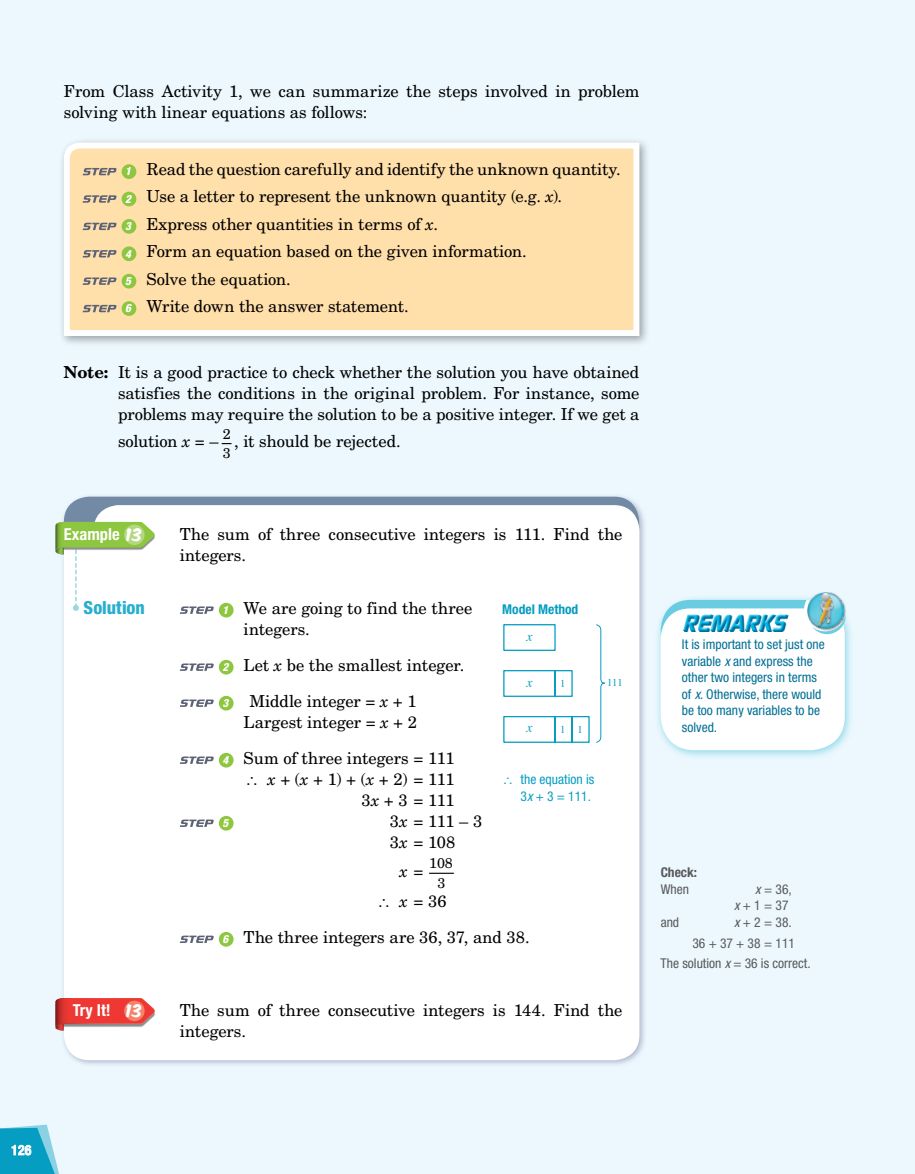
<style>
.page{position:relative;width:915px;height:1174px;background:#fff}
.page>*{position:absolute;margin:0;border:0;box-sizing:border-box;transform-origin:0 0}
.t1{font:italic 46.5px "Xscale";color:#00b5e4;scale:.5 1}
.t2{font:800 condensed 18px "Helvetica Neue LT Std";color:#29afce}
.t3{font:16.5px/21px "New Century Schlbk LT Std";color:#000}
.t4{font:700 condensed 16.5px "Helvetica Neue LT Std";color:#fff}
.t5{font:16.5px "New Century Schlbk LT Std";letter-spacing:-.02em;color:#000}
.t6{font:italic 16.5px "New Century Schlbk LT Std";color:#000}
.t7{font:14.25px/20px "New Century Schlbk LT Std";color:#000}
.t8{font:condensed 13.5px/16.5px "Helvetica Neue LT Std";color:#006f95}
.t9{font:condensed 13.5px/16.5px "Helvetica Neue LT Std";color:#58595b;text-align:right}
.t10{font:condensed 13.5px/16.5px "Helvetica Neue LT Std";color:#059dc1;text-align:right}
.t11{font:700 condensed 13.5px "Helvetica Neue LT Std";color:#059dc1}
.t12{font:700 condensed 13.5px "Helvetica Neue LT Std";color:#58595b}
.t13{font:italic 13.5px "Times";color:#059dc1}
.t14{font:500 condensed 13.5px "Helvetica Neue LT Std";color:#fff}
.t15{font:italic 800 condensed 11.25px "Helvetica Neue LT Std";color:#fff}
.t16{font:10.5px "Times";color:#059dc1}
.s1{font-family:"Helvetica Neue LT Std";font-weight:800;font-style:italic;font-stretch:condensed;font-size:11.25px;color:#fff}
.s2{font-style:italic}
.s3{font-weight:700}
.s4{font-family:"Komika Axis";font-weight:400;font-stretch:normal;font-size:15px}
.s5{font-style:normal}
</style>
<div class="page">
<div style="left:0;top:0;width:914px;height:1174px;background:#ecf8fe"></div>
<div style="left:60px;top:493px;width:587px;height:574px;background:#929ab7;opacity:.65"></div>
<div style="left:64px;top:496px;width:575px;height:564px;background:#fff;border-radius:26px"></div>
<div style="left:59px;top:137px;width:591px;height:210px;background:#000;opacity:.35"></div>
<svg style="left:61px;top:139px;width:581px;height:200px;background:#fbe0b1"></svg>
<div style="left:219px;top:603px;width:14px;height:14px;background:#8dc63f;border-radius:50%"></div>
<div style="left:219px;top:660px;width:14px;height:14px;background:#8dc63f;border-radius:50%"></div>
<svg style="left:180px;top:663px;width:34px;height:8px"></svg>
<div style="left:219px;top:696px;width:14px;height:14px;background:#8dc63f;border-radius:50%"></div>
<svg style="left:180px;top:699px;width:34px;height:8px"></svg>
<div style="left:219px;top:753px;width:14px;height:14px;background:#8dc63f;border-radius:50%"></div>
<svg style="left:180px;top:756px;width:34px;height:8px"></svg>
<div style="left:219px;top:816px;width:14px;height:14px;background:#8dc63f;border-radius:50%"></div>
<svg style="left:180px;top:819px;width:34px;height:8px"></svg>
<hr style="left:429px;top:872px;width:24px;height:2px;background:#000">
<div style="left:219px;top:932px;width:14px;height:14px;background:#8dc63f;border-radius:50%"></div>
<svg style="left:180px;top:935px;width:34px;height:8px"></svg>
<svg style="left:55px;top:496px;width:584px;height:118px"></svg>
<div style="left:124px;top:524px;width:20px;height:21px;background:#b4d780;border-radius:50%"></div>
<svg style="left:55px;top:998px;width:100px;height:32px;background:#e2605c"></svg>
<div style="left:124px;top:1000px;width:20px;height:21px;background:#f5836a;border-radius:50%"></div>
<div style="left:653px;top:594px;width:200px;height:166px;background:#6acce1;opacity:.75"></div>
<div style="left:660px;top:600px;width:184px;height:150px;background:#fff;border-radius:34px"></div>
<svg style="left:660px;top:600px;width:146px;height:38px"></svg>
<div style="left:806px;top:591px;width:40px;height:40px;background:#000;opacity:.5"></div>
<img style="left:806px;top:592px;width:37px;height:36px">
<svg style="left:812px;top:615px;width:33px;height:19px"></svg>
<div style="left:817px;top:593px;width:17px;height:37px;background:#000;opacity:.4"></div>
<img style="left:817px;top:593px;width:15px;height:34px">
<div style="left:681px;top:613px;width:107px;height:19px;background:#fff"></div>
<div style="left:681px;top:614px;width:107px;height:19px;background:#006f95;opacity:.65"></div>
<svg style="left:503px;top:624px;width:102px;height:119px"></svg>
<svg style="left:0;top:1124px;width:59px;height:50px;background:#42b5d0"></svg>
<p class="t3" style="left:64px;top:81px;width:577px">From Class Activity 1, we can summarize the steps involved in problem solving with linear equations as follows:</p>
<p class="t3" style="left:125px;top:155px;width:496px;line-height:27.5px"><span class="s1">1</span> Read the question carefully and identify the unknown quantity.<br><span class="s1">2</span> Use a letter to represent the unknown quantity (e.g. <span class="s2">x</span>).<br><span class="s1">3</span> Express other quantities in terms of <span class="s2">x</span>.<br><span class="s1">4</span> Form an equation based on the given information.<br><span class="s1">5</span> Solve the equation.<br><span class="s1">6</span> Write down the answer statement.</p>
<p class="t3" style="left:118px;top:362px;width:522px;text-align:justify;text-indent:-54px"><span class="s3">Note:</span> It is a good practice to check whether the solution you have obtained satisfies the conditions in the original problem. For instance, some problems may require the solution to be a positive integer. If we get a</p>
<p class="t5" style="left:118px;top:431px;width:102px">solution <span class="s2">x</span> = –</p>
<p class="t7" style="left:223px;top:423px;width:10px">2<br>3</p>
<p class="t3" style="left:234px;top:431px;width:168px">, it should be rejected.</p>
<p class="t4" style="left:64px;top:524px;width:80px">Example <span class="s4">13</span></p>
<p class="t3" style="left:180px;top:523px;width:444px">The sum of three consecutive integers is 111. Find the integers.</p>
<p class="t2" style="left:84px;top:596px;width:63px">Solution</p>
<p class="t3" style="left:243px;top:597px;width:230px;text-indent:-21px"><span class="s1">1</span> We are going to find the three integers.</p>
<p class="t3" style="left:222px;top:654px;width:243px"><span class="s1">2</span> Let <span class="s2">x</span> be the smallest integer.</p>
<p class="t15" style="left:222px;top:696px;width:7px">3</p>
<p class="t3" style="left:243px;top:690px;width:175px;text-align:center">Middle integer = <span class="s2">x</span> + 1<br>Largest integer = <span class="s2">x</span> + 2</p>
<p class="t3" style="left:222px;top:747px;width:233px;text-align:right"><span class="s1">4</span> Sum of three integers = 111 ∴ <span class="s2">x</span> + (<span class="s2">x</span> + 1) + (<span class="s2">x</span> + 2) = 111<br>3<span class="s2">x</span> + 3 = 111</p>
<p class="t15" style="left:222px;top:816px;width:7px">5</p>
<p class="t3" style="left:390px;top:810px;width:94px">3<span class="s2">x</span> = 111 – 3<br>3<span class="s2">x</span> = 108</p>
<p class="t6" style="left:399px;top:861px;width:26px">x <span class="s5">=</span></p>
<p class="t7" style="left:429px;top:853px;width:25px;text-align:center">108<br>3</p>
<p class="t3" style="left:222px;top:882px;width:308px;line-height:36px;text-indent:154px">∴ <span class="s2">x</span>= 36<br><span class="s1">6</span> The three integers are 36, 37, and 38.</p>
<p class="t11" style="left:502px;top:600px;width:78px">Model Method</p>
<p class="t13" style="left:526px;top:624px;width:7px">x</p>
<p class="t16" style="left:560px;top:674px;width:7px">1</p>
<p class="t16" style="left:607px;top:673px;width:17px">111</p>
<p class="t13" style="left:526px;top:670px;width:7px">x</p>
<p class="t13" style="left:526px;top:716px;width:7px">x</p>
<p class="t16" style="left:560px;top:719px;width:24px">1 1</p>
<p class="t10" style="left:502px;top:771px;width:93px">∴ the equation is<br>3<span class="s2">x</span> + 3 = 111.</p>
<p class="t4" style="left:73px;top:1000px;width:71px">Try It! <span class="s4">13</span></p>
<p class="t3" style="left:180px;top:999px;width:444px">The sum of three consecutive integers is 144. Find the integers.</p>
<h1 class="t1" style="left:681px;top:593px;width:227px">REMARKS</h1>
<p class="t8" style="left:681px;top:636px;width:144px">It is important to set just one variable <span class="s2">x</span> and express the other two integers in terms of <span class="s2">x</span>. Otherwise, there would be too many variables to be solved.</p>
<p class="t12" style="left:660px;top:864px;width:38px">Check:</p>
<p class="t9" style="left:660px;top:880px;width:30px">When</p>
<p class="t9" style="left:733px;top:880px;width:59px"><span class="s2">x</span> = 36,<br><span class="s2">x</span> + 1 = 37</p>
<p class="t9" style="left:660px;top:913px;width:20px">and</p>
<p class="t9" style="left:733px;top:913px;width:59px"><span class="s2">x</span> + 2 = 38.</p>
<p class="t9" style="left:692px;top:934px;width:104px">36 + 37 + 38 = 111</p>
<p class="t9" style="left:660px;top:955px;width:151px">The solution <span class="s2">x</span> = 36 is correct.</p>
<p class="t14" style="left:11px;top:1142px;width:22px">126</p>
</div>
